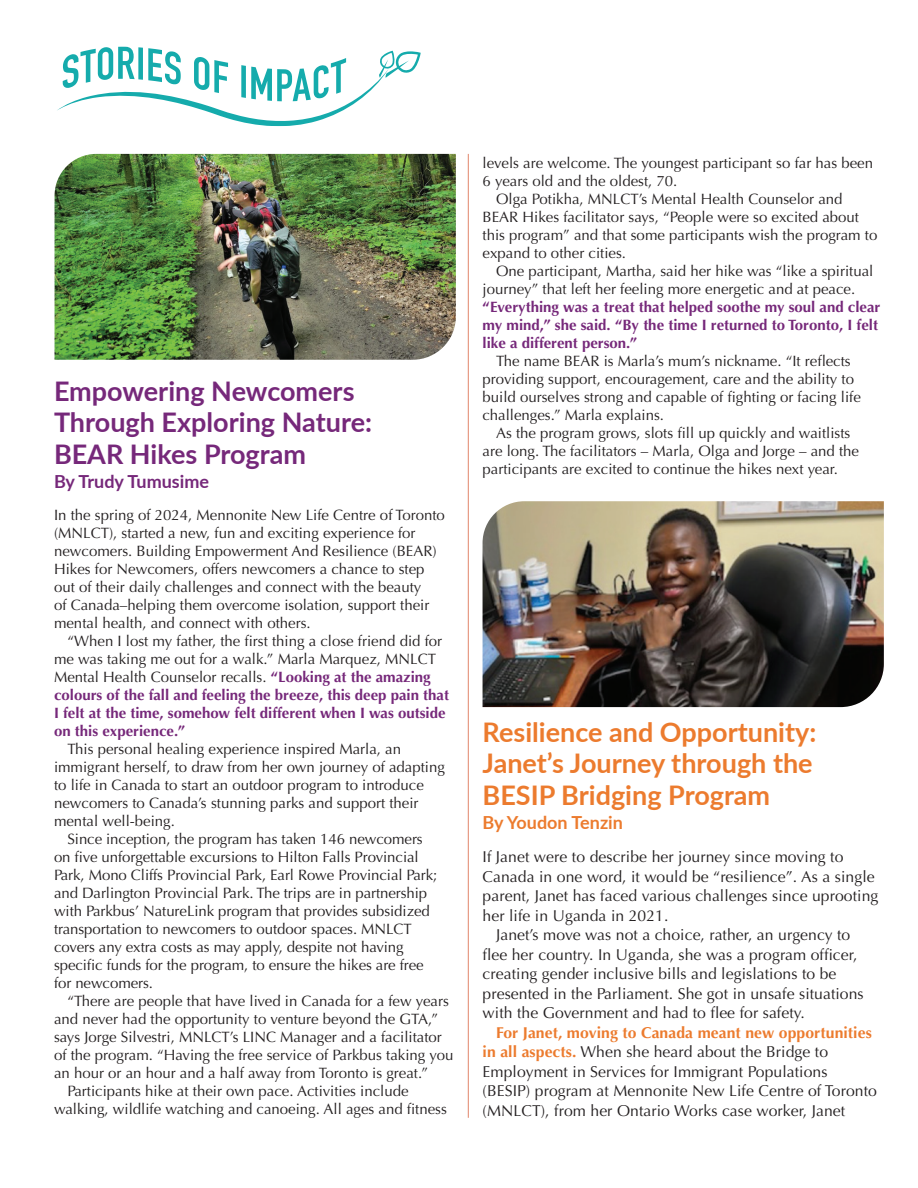
<style>
.page{position:relative;width:918px;height:1188px;background:#fff}
.page>*{position:absolute;margin:0;border:0;box-sizing:border-box;transform-origin:0 0}
.t1{font:700 27px/31.5px "Lato";color:#ec7b2e}
.t2{font:700 27px/31.5px "Lato";color:#76287a}
.t3{font:700 18px "Lato";color:#76287a}
.t4{font:700 18px "Lato";color:#ec7b2e}
.t5{font:15.75px/19.5px "Optima";letter-spacing:.005em;color:#231f20}
.t6{font:15px/18px "Optima";color:#231f20}
.t7{font:700 15px/18px "Optima";color:#76287a}
.s1{font-weight:400;color:#231f20}
.s2{font-weight:700;color:#ec7b2e}
</style>
<div class="page">
<hr style="left:468px;top:154px;width:1px;height:964px;background:#e1856b">
<svg style="left:57px;top:47px;width:364px;height:80px"></svg>
<img style="left:55px;top:154px;width:401px;height:206px">
<img style="left:483px;top:501px;width:401px;height:206px">
<h1 class="t2" style="left:54px;top:374px;width:320px">Empowering Newcomers<br>Through Exploring Nature:<br>BEAR Hikes Program</h1>
<p class="t3" style="left:54px;top:469px;width:157px">By Trudy Tumusime</p>
<p class="t6" style="left:54px;top:506px;width:392px">In the spring of 2024, Mennonite New Life Centre of Toronto (MNLCT), started a new, fun and exciting experience for newcomers. Building Empowerment And Resilience (BEAR)<br>Hikes for Newcomers, offers newcomers a chance to step out of their daily challenges and connect with the beauty<br>of Canada–helping them overcome isolation, support their mental health, and connect with others.</p>
<p class="t7" style="left:54px;top:632px;width:397px;text-indent:14px"><span class="s1">“When I lost my father, the first thing a close friend did for me was taking me out for a walk.” Marla Marquez, MNLCT Mental Health Counselor recalls.</span> “Looking at the amazing colours of the fall and feeling the breeze, this deep pain that I felt at the time, somehow felt different when I was outside on this experience.”</p>
<p class="t6" style="left:54px;top:740px;width:392px;text-indent:14px">This personal healing experience inspired Marla, an immigrant herself, to draw from her own journey of adapting to life in Canada to start an outdoor program to introduce newcomers to Canada’s stunning parks and support their mental well-being.</p>
<p class="t6" style="left:54px;top:830px;width:385px;text-indent:14px">Since inception, the program has taken 146 newcomers on five unforgettable excursions to Hilton Falls Provincial Park, Mono Cliffs Provincial Park, Earl Rowe Provincial Park; and Darlington Provincial Park. The trips are in partnership with Parkbus’ NatureLink program that provides subsidized transportation to newcomers to outdoor spaces. MNLCT covers any extra costs as may apply, despite not having specific funds for the program, to ensure the hikes are free for newcomers.</p>
<p class="t6" style="left:68px;top:992px;width:383px">“There are people that have lived in Canada for a few years</p>
<p class="t6" style="left:54px;top:1010px;width:386px">and never had the opportunity to venture beyond the GTA,”</p>
<p class="t6" style="left:54px;top:1028px;width:389px">says Jorge Silvestri, MNLCT’s LINC Manager and a facilitator</p>
<p class="t6" style="left:54px;top:1046px;width:401px">of the program. “Having the free service of Parkbus taking you</p>
<p class="t6" style="left:54px;top:1064px;width:376px">an hour or an hour and a half away from Toronto is great.”</p>
<p class="t6" style="left:68px;top:1082px;width:343px">Participants hike at their own pace. Activities include</p>
<p class="t6" style="left:54px;top:1100px;width:394px">walking, wildlife watching and canoeing. All ages and fitness</p>
<p class="t6" style="left:483px;top:154px;width:392px">levels are welcome. The youngest participant so far has been</p>
<p class="t6" style="left:483px;top:172px;width:196px">6 years old and the oldest, 70.</p>
<p class="t6" style="left:496px;top:190px;width:348px">Olga Potikha, MNLCT’s Mental Health Counselor and</p>
<p class="t6" style="left:483px;top:208px;width:378px">BEAR Hikes facilitator says, “People were so excited about</p>
<p class="t6" style="left:483px;top:226px;width:396px">this program” and that some participants wish the program to</p>
<p class="t6" style="left:483px;top:244px;width:145px">expand to other cities.</p>
<p class="t6" style="left:496px;top:262px;width:379px">One participant, Martha, said her hike was “like a spiritual</p>
<p class="t6" style="left:483px;top:280px;width:374px">journey” that left her feeling more energetic and at peace.</p>
<p class="t7" style="left:483px;top:298px;width:399px">“Everything was a treat that helped soothe my soul and clear my mind,” she said. “By the time I returned to Toronto, I felt like a different person.”</p>
<p class="t6" style="left:483px;top:352px;width:380px;text-indent:14px">The name BEAR is Marla’s mum’s nickname. “It reflects providing support, encouragement, care and the ability to build ourselves strong and capable of fighting or facing life challenges.” Marla explains.</p>
<p class="t6" style="left:483px;top:424px;width:378px;text-indent:14px">As the program grows, slots fill up quickly and waitlists are long. The facilitators – Marla, Olga and Jorge – and the participants are excited to continue the hikes next year.</p>
<h1 class="t1" style="left:483px;top:715px;width:335px">Resilience and Opportunity:<br>Janet’s Journey through the<br>BESIP Bridging Program</h1>
<p class="t4" style="left:483px;top:809px;width:142px">By Youdon Tenzin</p>
<p class="t5" style="left:483px;top:847px;width:362px">If Janet were to describe her journey since moving to</p>
<p class="t5" style="left:483px;top:867px;width:394px">Canada in one word, it would be “resilience”. As a single</p>
<p class="t5" style="left:483px;top:886px;width:397px">parent, Janet has faced various challenges since uprooting</p>
<p class="t5" style="left:483px;top:906px;width:187px">her life in Uganda in 2021.</p>
<p class="t5" style="left:496px;top:925px;width:356px">Janet’s move was not a choice, rather, an urgency to</p>
<p class="t5" style="left:483px;top:945px;width:376px">flee her country. In Uganda, she was a program officer,</p>
<p class="t5" style="left:483px;top:964px;width:355px">creating gender inclusive bills and legislations to be</p>
<p class="t5" style="left:483px;top:984px;width:383px">presented in the Parliament. She got in unsafe situations</p>
<p class="t5" style="left:483px;top:1003px;width:324px">with the Government and had to flee for safety.</p>
<p class="t5" style="left:483px;top:1023px;width:396px;text-indent:13px"><span class="s2">For Janet, moving to Canada meant new opportunities in all aspects.</span> When she heard about the Bridge to Employment in Services for Immigrant Populations (BESIP) program at Mennonite New Life Centre of Toronto (MNLCT), from her Ontario Works case worker, Janet</p>
</div>
